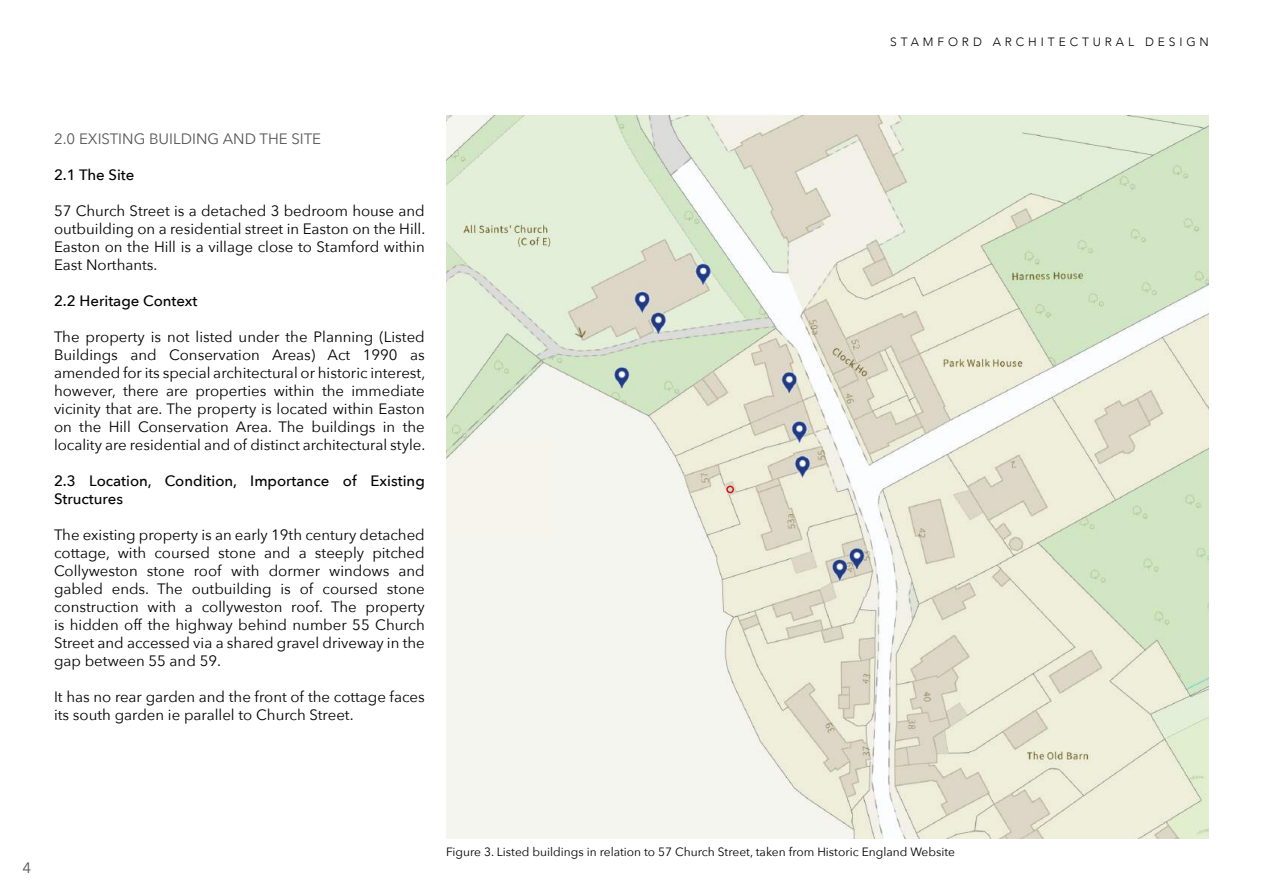
<style>
.page{position:relative;width:1263px;height:893px;background:#fff}
.page>*{position:absolute;margin:0;border:0;box-sizing:border-box;transform-origin:0 0}
.t1{font:15px/18px "Avenir Next";color:#000;text-align:justify}
.t2{font:500 15px/18px "Avenir Next";color:#000}
.t3{font:15px "Avenir Next";color:#555}
.t4{font:12px "Avenir Next";color:#000}
.t5{font:300 12px "Avenir";letter-spacing:.325em;color:#000}
</style>
<div class="page">
<img style="left:446px;top:116px;width:763px;height:723px">
<div style="left:726px;top:486px;width:8px;height:7px;border:2px solid #cd1719;border-radius:50%"></div>
<p class="t3" style="left:54px;top:126px;width:269px">2.0 EXISTING BUILDING AND THE SITE</p>
<p class="t2" style="left:54px;top:165px;width:82px">2.1 The Site</p>
<p class="t1" style="left:54px;top:201px;width:373px">57 Church Street is a detached 3 bedroom house and outbuilding on a residential street in Easton on the Hill.<br>Easton on the Hill is a village close to Stamford within East Northants.</p>
<p class="t2" style="left:54px;top:291px;width:145px">2.2 Heritage Context</p>
<p class="t1" style="left:54px;top:327px;width:373px">The property is not listed under the Planning (Listed Buildings and Conservation Areas) Act 1990 as amended for its special architectural or historic interest, however, there are properties within the immediate vicinity that are. The property is located within Easton on the Hill Conservation Area. The buildings in the locality are residential and of distinct architectural style.</p>
<p class="t2" style="left:54px;top:471px;width:372px">2.3 Location, Condition, Importance of Existing<br>Structures</p>
<p class="t1" style="left:54px;top:525px;width:372px">The existing property is an early 19th century detached cottage, with coursed stone and a steeply pitched Collyweston stone roof with dormer windows and gabled ends. The outbuilding is of coursed stone construction with a collyweston roof. The property is hidden off the highway behind number 55 Church Street and accessed via a shared gravel driveway in the gap between 55 and 59.</p>
<p class="t1" style="left:54px;top:687px;width:372px">It has no rear garden and the front of the cottage faces its south garden ie parallel to Church Street.</p>
<p class="t5" style="left:890px;top:34px;width:320px">STAMFORD ARCHITECTURAL DESIGN</p>
<p class="t3" style="left:23px;top:856px;width:10px">4</p>
<p class="t4" style="left:446px;top:841px;width:510px">Figure 3. Listed buildings in relation to 57 Church Street, taken from Historic England Website</p>
</div>
